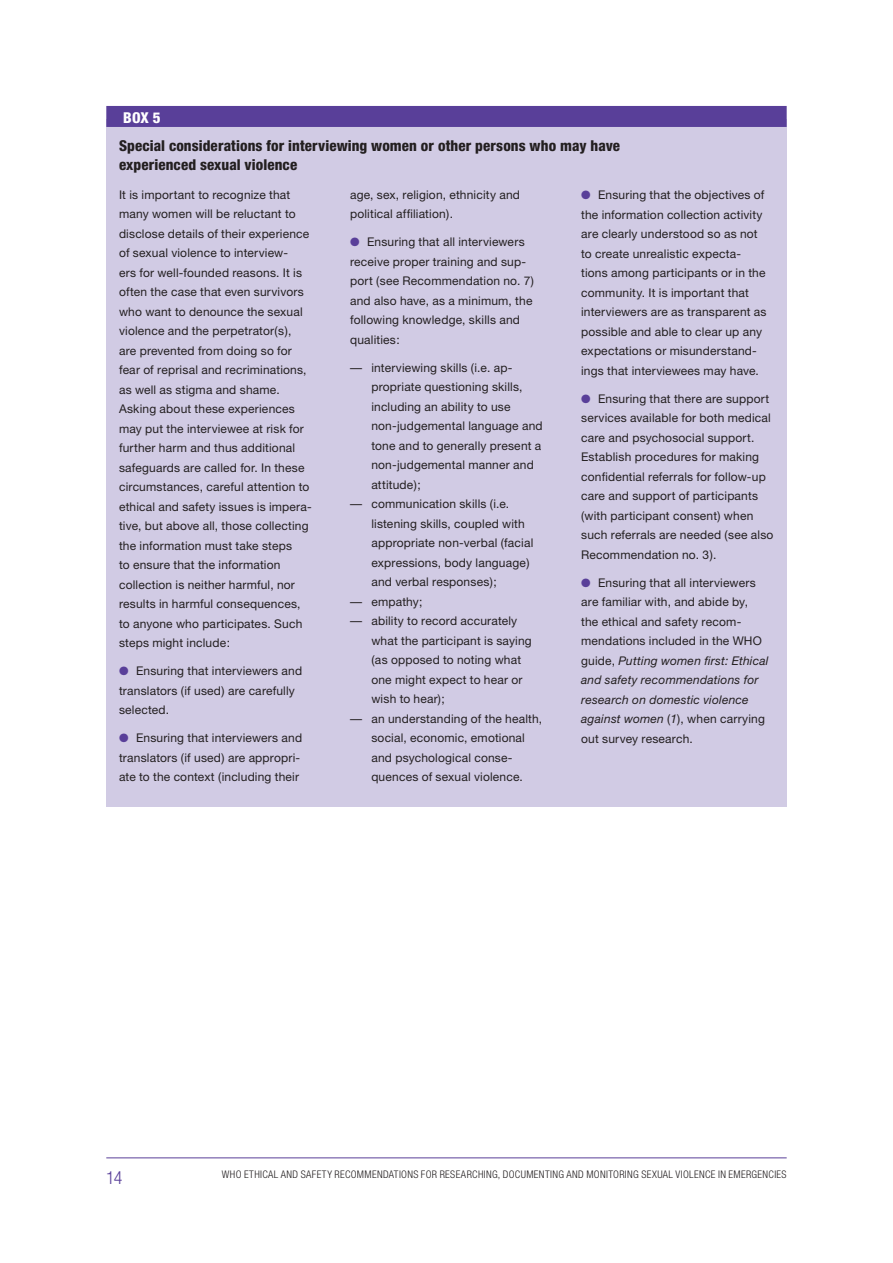
<style>
.page{position:relative;width:893px;height:1263px;background:#fff}
.page>*{position:absolute;margin:0;border:0;box-sizing:border-box;transform-origin:0 0}
.t1{font:300 condensed 18px "Helvetica Neue";color:#593f99}
.BH2{font:800 condensed 15px/19.5px "Helvetica Neue";letter-spacing:.005em;color:#231f20}
.BH1{font:800 condensed 15px "Helvetica Neue";color:#fff}
.BH3{font:12px/19.5px "Helvetica Neue";letter-spacing:.015em;color:#231f20}
.t2{font:300 condensed 10.5px "Helvetica Neue";letter-spacing:.035em;color:#231f20}
.s1{color:#593f99}
.s2{font-style:italic}
</style>
<div class="page">
<hr style="left:106px;top:1157px;width:681px;height:1px;background:#593f99">
<div style="left:106px;top:119px;width:681px;height:688px;background:#d1cbe4"></div>
<div style="left:106px;top:106px;width:681px;height:21px;background:#593f99"></div>
<p class="BH1" style="left:123px;top:108px;width:39px">BOX 5</p>
<p class="BH2" style="left:119px;top:135px;width:503px">Special considerations for interviewing women or other persons who may have experienced sexual violence</p>
<p class="BH3" style="left:119px;top:184px;width:194px">It is important to recognize that many women will be reluctant to disclose details of their experience of sexual violence to interview-<br>ers for well-founded reasons. It is often the case that even survivors who want to denounce the sexual violence and the perpetrator(s),<br>are prevented from doing so for fear of reprisal and recriminations, as well as stigma and shame.<br>Asking about these experiences may put the interviewee at risk for further harm and thus additional safeguards are called for. In these circumstances, careful attention to ethical and safety issues is impera&shy;tive, but above all, those collecting the information must take steps<br>to ensure that the information collection is neither harmful, nor results in harmful consequences, to anyone who participates. Such steps might include:</p>
<p class="BH3" style="left:119px;top:661px;width:185px"><span class="s1">●</span> Ensuring that interviewers and translators (if used) are carefully selected.</p>
<p class="BH3" style="left:119px;top:728px;width:185px"><span class="s1">●</span> Ensuring that interviewers and translators (if used) are appropri&shy;ate to the context (including their</p>
<p class="BH3" style="left:350px;top:184px;width:171px">age, sex, religion, ethnicity and political affiliation).</p>
<p class="BH3" style="left:350px;top:232px;width:185px"><span class="s1">●</span> Ensuring that all interviewers receive proper training and sup&shy;port (see Recommendation no. 7) and also have, as a minimum, the following knowledge, skills and qualities:</p>
<p class="BH3" style="left:371px;top:357px;width:173px;text-indent:-21px">— interviewing skills (i.e. ap&shy;propriate questioning skills, including an ability to use non-judgemental language and tone and to generally present a non-judgemental manner and attitude);</p>
<p class="BH3" style="left:371px;top:494px;width:163px;text-indent:-21px">— communication skills (i.e. listening skills, coupled with appropriate non-verbal (facial expressions, body language) and verbal responses);</p>
<p class="BH3" style="left:350px;top:591px;width:74px">— empathy;</p>
<p class="BH3" style="left:371px;top:611px;width:162px;text-indent:-21px">— ability to record accurately what the participant is saying (as opposed to noting what one might expect to hear or wish to hear);</p>
<p class="BH3" style="left:371px;top:708px;width:172px;text-indent:-21px">— an understanding of the health, social, economic, emotional and psychological conse&shy;quences of sexual violence.</p>
<p class="BH3" style="left:581px;top:185px;width:187px"><span class="s1">●</span> Ensuring that the objectives of the information collection activity are clearly understood so as not to create unrealistic expecta&shy;tions among participants or in the community. It is important that interviewers are as transparent as possible and able to clear up any expectations or misunderstand&shy;ings that interviewees may have.</p>
<p class="BH3" style="left:581px;top:388px;width:194px"><span class="s1">●</span> Ensuring that there are support services available for both medical care and psychosocial support.<br>Establish procedures for making confidential referrals for follow-up care and support of participants (with participant consent) when such referrals are needed (see also Recommendation no. 3).</p>
<p class="BH3" style="left:581px;top:572px;width:189px"><span class="s1">●</span> Ensuring that all interviewers are familiar with, and abide by,<br>the ethical and safety recom&shy;mendations included in the WHO guide, <span class="s2">Putting women first: Ethical and safety recommendations for research on domestic violence against women</span> (<span class="s2">1</span>), when carrying out survey research.</p>
<h1 class="t1" style="left:106px;top:1167px;width:9px">14</h1>
<p class="t2" style="left:222px;top:1168px;width:561px">WHO ETHICAL AND SAFETY RECOMMENDATIONS FOR RESEARCHING, DOCUMENTING AND MONITORING SEXUAL VIOLENCE IN EMERGENCIES</p>
</div>
